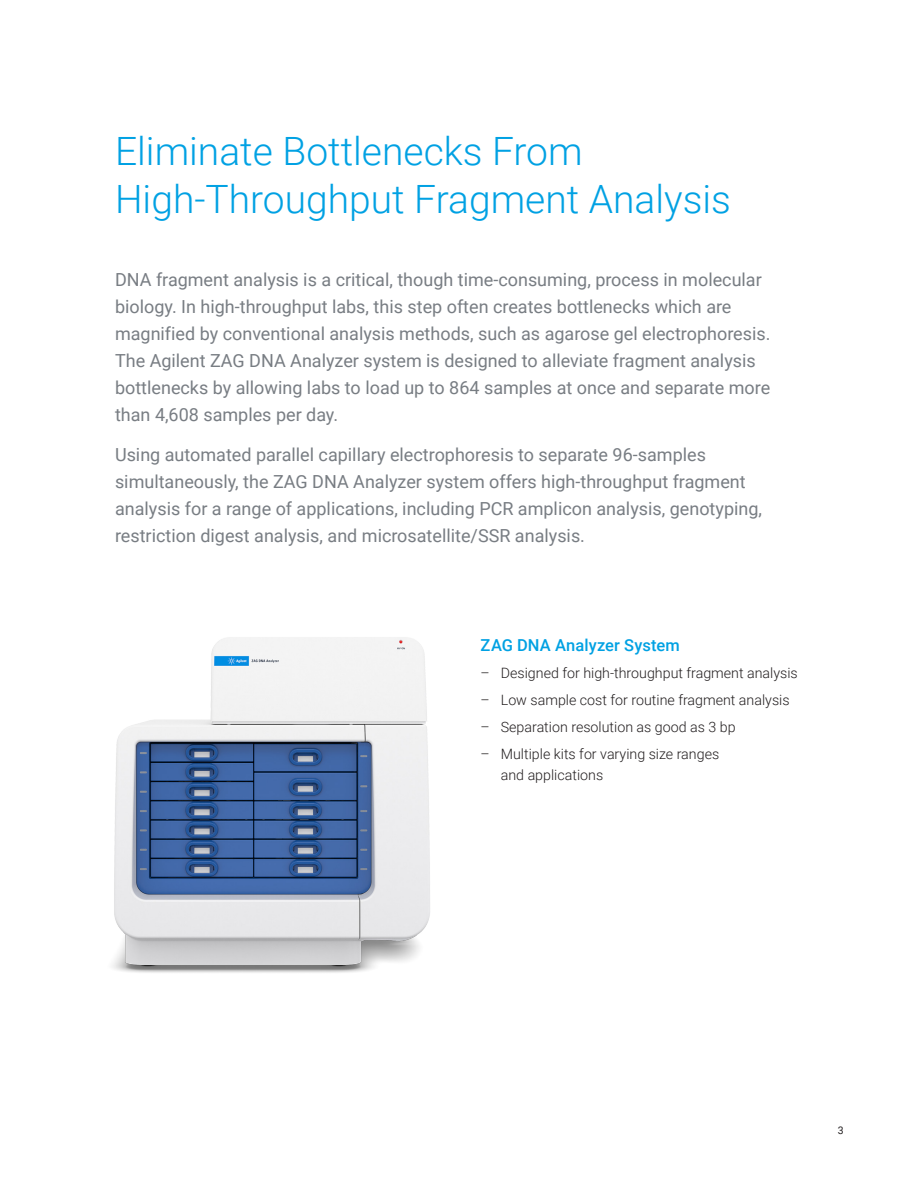
<style>
.page{position:relative;width:918px;height:1188px;background:#fff}
.page>*{position:absolute;margin:0;border:0;box-sizing:border-box;transform-origin:0 0}
.BROCHURE_headline_bl{font:300 39px/48px "Roboto";color:#00a1e3}
.BROCHURE_paragraph_g{font:18px/27px "Roboto";color:#787d83}
.BROCHURE_subhead_blu{font:500 16.5px "Roboto";letter-spacing:.01em;color:#00a1e3}
.t1{font:300 14.25px/21px "Roboto";color:#231f20}
.t2{font:10.5px "Roboto";color:#231f20}
</style>
<div class="page">
<img style="left:112px;top:637px;width:318px;height:336px">
<p class="BROCHURE_headline_bl" style="left:115px;top:125px;width:617px">Eliminate Bottlenecks From<br>High-Throughput Fragment Analysis</p>
<p class="BROCHURE_paragraph_g" style="left:115px;top:265px;width:657px">DNA fragment analysis is a critical, though time-consuming, process in molecular biology. In high-throughput labs, this step often creates bottlenecks which are magnified by conventional analysis methods, such as agarose gel electrophoresis.<br>The Agilent ZAG DNA Analyzer system is designed to alleviate fragment analysis bottlenecks by allowing labs to load up to 864 samples at once and separate more than 4,608 samples per day.</p>
<p class="BROCHURE_paragraph_g" style="left:115px;top:441px;width:649px">Using automated parallel capillary electrophoresis to separate 96-samples simultaneously, the ZAG DNA Analyzer system offers high-throughput fragment analysis for a range of applications, including PCR amplicon analysis, genotyping, restriction digest analysis, and microsatellite/SSR analysis.</p>
<p class="BROCHURE_subhead_blu" style="left:481px;top:633px;width:201px">ZAG DNA Analyzer System</p>
<p class="t1" style="left:481px;top:661px;width:319px">– Designed for high-throughput fragment analysis</p>
<p class="t1" style="left:481px;top:688px;width:311px">– Low sample cost for routine fragment analysis</p>
<p class="t1" style="left:481px;top:715px;width:257px">– Separation resolution as good as 3 bp</p>
<p class="t1" style="left:501px;top:742px;width:220px;text-indent:-20px">– Multiple kits for varying size ranges and applications</p>
<p class="t2" style="left:838px;top:1123px;width:7px">3</p>
</div>
